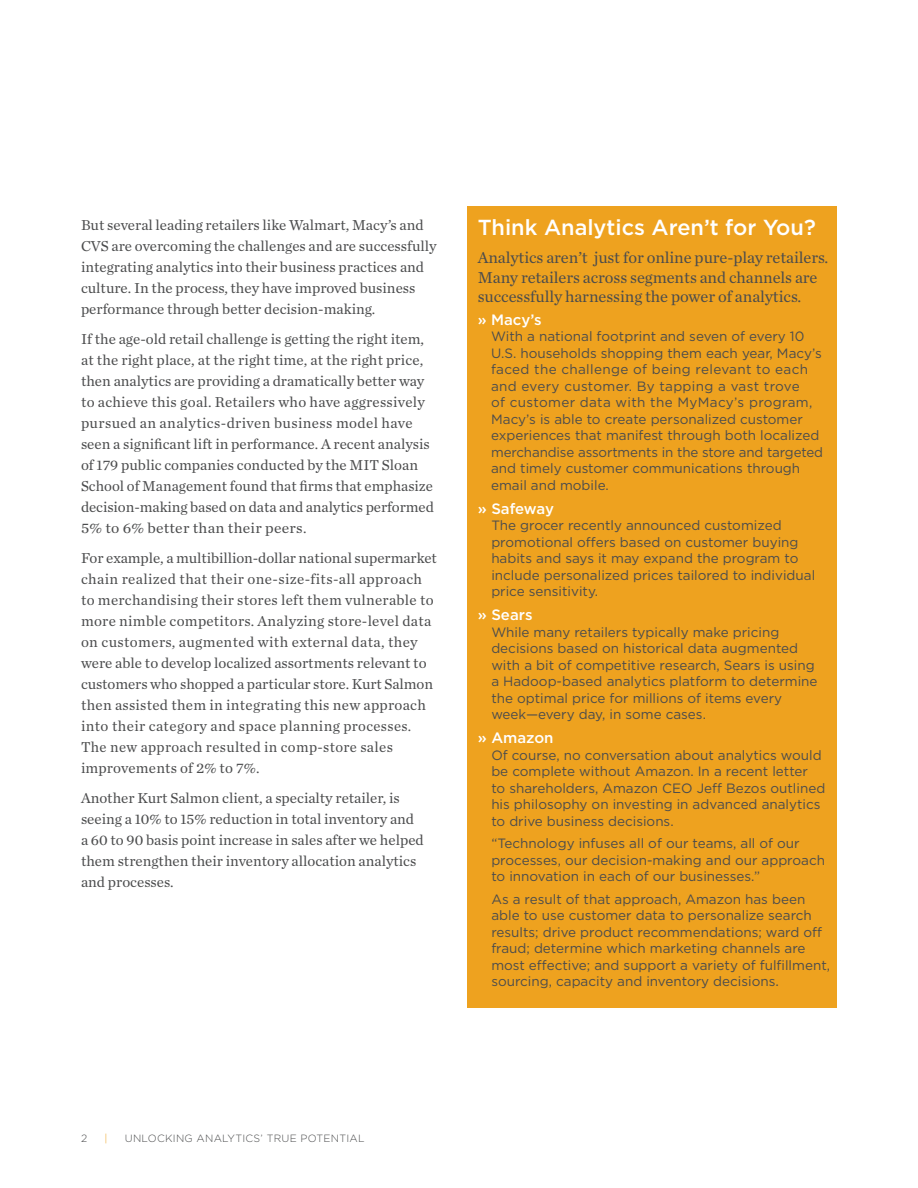
<style>
.page{position:relative;width:918px;height:1188px;background:#fff}
.page>*{position:absolute;margin:0;border:0;box-sizing:border-box;transform-origin:0 0}
.t1{font:500 21.75px "Gotham";color:#fff}
.t2{font:16.5px/19.5px "Chronicle Text G1";letter-spacing:-.005em;color:#4b4c4d}
.t3{font:15px/21px "Chronicle Text G1";color:#4b4c4d}
.t4{font:15px/21px "Chronicle Text G1";letter-spacing:.02em;color:#4b4c4d}
.t5{font:500 15px "Gotham";color:#fff}
.t6{font:13.5px/16.5px "Gotham";color:#4b4c4d}
.t7{font:300 10.5px "Gotham";letter-spacing:.025em;color:#4b4c4d}
.t8{font:300 10.5px "Gotham";color:#eea21f}
.s1{font-size:14.25px}
</style>
<div class="page">
<div style="left:467px;top:206px;width:370px;height:802px;background:#eea21f"></div>
<p class="t3" style="left:81px;top:213px;width:357px">But several leading retailers like Walmart, Macy’s and CVS are overcoming the challenges and are successfully integrating analytics into their business practices and culture. In the process, they have improved business performance through better decision-making.</p>
<p class="t3" style="left:81px;top:327px;width:355px">If the age-old retail challenge is getting the right item, at the right place, at the right time, at the right price, then analytics are providing a dramatically better way to achieve this goal. Retailers who have aggressively pursued an analytics-driven business model have seen a significant lift in performance. A recent analysis of 179 public companies conducted by the MIT Sloan School of Management found that firms that emphasize decision-making based on data and analytics performed 5% to 6% better than their peers.</p>
<p class="t4" style="left:81px;top:546px;width:357px">For example, a multibillion-dollar national supermarket chain realized that their one-size-fits-all approach to merchandising their stores left them vulnerable to more nimble competitors. Analyzing store-level data on customers, augmented with external data, they were able to develop localized assortments relevant to customers who shopped a particular store. Kurt Salmon then assisted them in integrating this new approach into their category and space planning processes.<br>The new approach resulted in comp-store sales improvements of 2% to 7%.</p>
<p class="t3" style="left:81px;top:786px;width:344px">Another Kurt Salmon client, a specialty retailer, is seeing a 10% to 15% reduction in total inventory and a 60 to 90 basis point increase in sales after we helped them strengthen their inventory allocation analytics and processes.</p>
<p class="t1" style="left:478px;top:213px;width:340px">Think Analytics Aren’t for You?</p>
<p class="t2" style="left:478px;top:247px;width:352px">Analytics aren’t just for online pure-play retailers.<br>Many retailers across segments and channels are successfully harnessing the power of analytics.</p>
<p class="t5" style="left:478px;top:310px;width:65px">» Macy’s</p>
<p class="t6" style="left:491px;top:328px;width:334px">With a national footprint and seven of every 10<br>U.S. households shopping them each year, Macy’s faced the challenge of being relevant to each and every customer. By tapping a vast trove<br>of customer data with the MyMacy’s program, Macy’s is able to create personalized customer experiences that manifest through both localized merchandise assortments in the store and targeted and timely customer communications through email and mobile.</p>
<p class="t5" style="left:478px;top:499px;width:78px">» Safeway</p>
<p class="t6" style="left:491px;top:517px;width:325px">The grocer recently announced customized promotional offers based on customer buying habits and says it may expand the program to include personalized prices tailored to individual price sensitivity.</p>
<p class="t5" style="left:478px;top:605px;width:56px">» Sears</p>
<p class="t6" style="left:491px;top:624px;width:328px">While many retailers typically make pricing decisions based on historical data augmented with a bit of competitive research, Sears is using a Hadoop-based analytics platform to determine the optimal price for millions of items every week—every day, in some cases.</p>
<p class="t5" style="left:478px;top:728px;width:77px">» Amazon</p>
<p class="t6" style="left:491px;top:747px;width:336px">Of course, no conversation about analytics would be complete without Amazon. In a recent letter to shareholders, Amazon CEO Jeff Bezos outlined his philosophy on investing in advanced analytics to drive business decisions.</p>
<p class="t6" style="left:491px;top:835px;width:335px">“Technology infuses all of our teams, all of our processes, our decision-making and our approach to innovation in each of our businesses.”</p>
<p class="t6" style="left:491px;top:891px;width:340px">As a result of that approach, Amazon has been able to use customer data to personalize search results; drive product recommendations; ward off fraud; determine which marketing channels are most effective; and support a variety of fulfillment, sourcing, capacity and inventory decisions<span class="s1">.</span></p>
<p class="t7" style="left:81px;top:1132px;width:8px">2</p>
<p class="t8" style="left:105px;top:1132px;width:5px">|</p>
<p class="t7" style="left:125px;top:1132px;width:241px">UNLOCKING ANALYTICS’ TRUE POTENTIAL</p>
</div>
